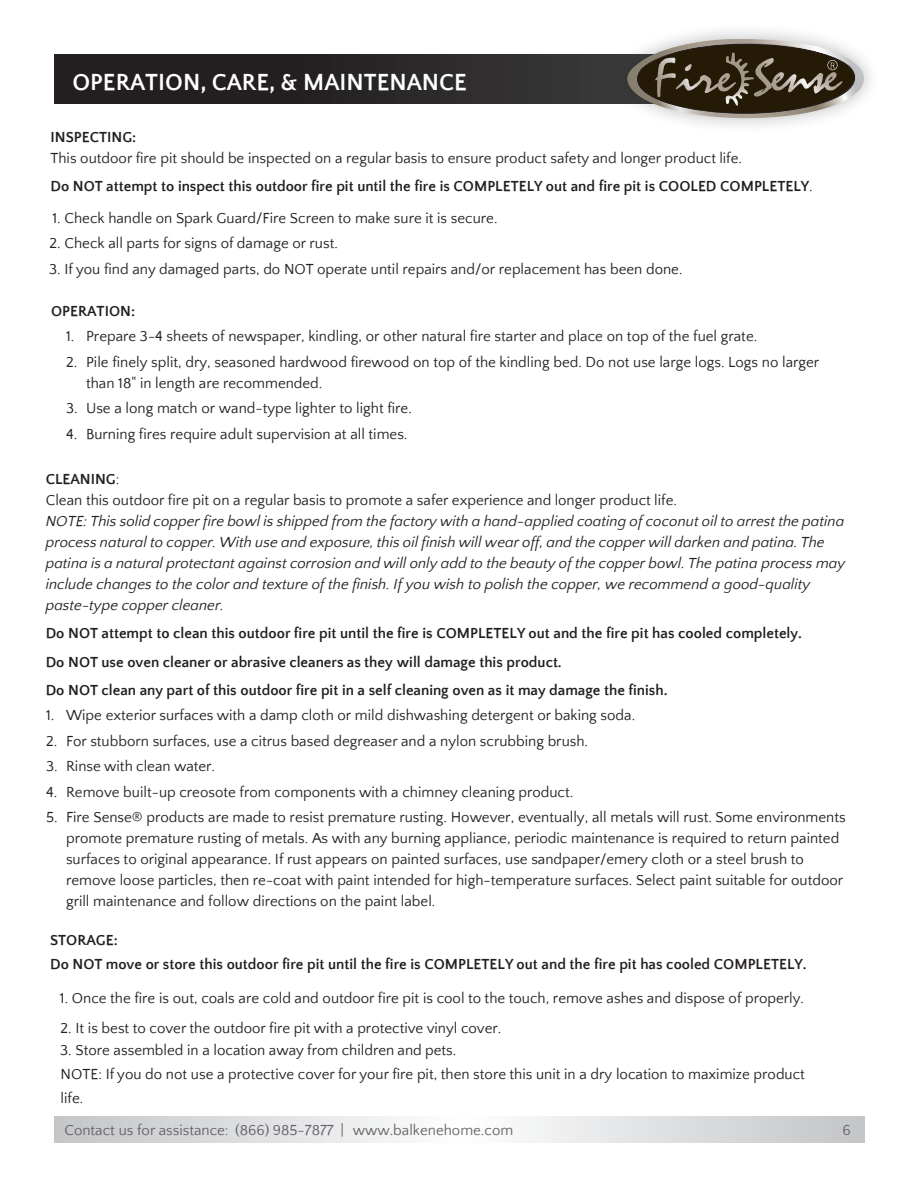
<style>
.page{position:relative;width:918px;height:1188px;background:#fff}
.page>*{position:absolute;margin:0;border:0;box-sizing:border-box;transform-origin:0 0}
.t1{font:700 24px "Quattrocento Sans";color:#fff}
.t2{font:15px/21px "Quattrocento Sans";color:#231f20}
.t3{font:700 15px/28.5px "Quattrocento Sans";color:#231f20}
.t4{font:italic 15px/21px "Quattrocento Sans";color:#231f20}
.t5{font:15px "Quattrocento Sans";color:#636366}
.s1{font-weight:400}
.s2{font-weight:700}
</style>
<div class="page">
<svg style="left:54px;top:54px;width:557px;height:49px;background:#292627"></svg>
<svg style="left:54px;top:1116px;width:811px;height:27px"></svg>
<div style="left:611px;top:22px;width:269px;height:113px;background:#231f20;opacity:.3"></div>
<svg style="left:627px;top:39px;width:237px;height:79px;background:#6f685b"></svg>
<h1 class="t1" style="left:72px;top:70px;width:396px">OPERATION, CARE, &amp; MAINTENANCE</h1>
<p class="t3" style="left:50px;top:123px;width:87px">INSPECTING:</p>
<p class="t3" style="left:50px;top:144px;width:764px"><span class="s1">This outdoor fire pit should be inspected on a regular basis to ensure product safety and longer product life.<br></span>Do NOT attempt to inspect this outdoor fire pit until the fire is COMPLETELY out and fire pit is COOlED COMPlETElY<span class="s1">.</span></p>
<p class="t2" style="left:53px;top:208px;width:447px">1. Check handle on Spark Guard/Fire Screen to make sure it is secure.</p>
<p class="t2" style="left:50px;top:233px;width:290px">2. Check all parts for signs of damage or rust.</p>
<p class="t2" style="left:49px;top:259px;width:635px">3. If you find any damaged parts, do NOT operate until repairs and/or replacement has been done.</p>
<p class="t3" style="left:51px;top:297px;width:86px">OPERATION:</p>
<p class="t2" style="left:66px;top:326px;width:10px">1.</p>
<p class="t2" style="left:86px;top:326px;width:673px">Prepare 3-4 sheets of newspaper, kindling, or other natural fire starter and place on top of the fuel grate.</p>
<p class="t2" style="left:66px;top:352px;width:13px">2.</p>
<p class="t2" style="left:86px;top:352px;width:735px">Pile finely split, dry, seasoned hardwood firewood on top of the kindling bed. Do not use large logs. Logs no larger than 18" in length are recommended.</p>
<p class="t2" style="left:66px;top:398px;width:13px">3.</p>
<p class="t2" style="left:66px;top:424px;width:13px">4.</p>
<p class="t2" style="left:86px;top:396px;width:327px;line-height:25.5px">Use a long match or wand-type lighter to light fire.<br>Burning fires require adult supervision at all times.</p>
<p class="t2" style="left:46px;top:469px;width:633px"><span class="s2">ClEANING</span>:<br>Clean this outdoor fire pit on a regular basis to promote a safer experience and longer product life.</p>
<p class="t4" style="left:46px;top:511px;width:801px">NOTE: This solid copper fire bowl is shipped from the factory with a hand-applied coating of coconut oil to arrest the patina process natural to copper. With use and exposure, this oil finish will wear off, and the copper will darken and patina. The patina is a natural protectant against corrosion and will only add to the beauty of the copper bowl. The patina process may include changes to the color and texture of the finish. If you wish to polish the copper, we recommend a good-quality paste-type copper cleaner.</p>
<p class="t3" style="left:46px;top:619px;width:758px">Do NOT attempt to clean this outdoor fire pit until the fire is COMPLETELY out and the fire pit has cooled completely.<br>Do NOT use oven cleaner or abrasive cleaners as they will damage this product.<br>Do NOT clean any part of this outdoor fire pit in a self cleaning oven as it may damage the finish.</p>
<p class="t2" style="left:46px;top:705px;width:591px">1. Wipe exterior surfaces with a damp cloth or mild dishwashing detergent or baking soda.</p>
<p class="t2" style="left:46px;top:731px;width:544px">2. For stubborn surfaces, use a citrus based degreaser and a nylon scrubbing brush.</p>
<p class="t2" style="left:46px;top:756px;width:171px">3. Rinse with clean water.</p>
<p class="t2" style="left:46px;top:782px;width:529px">4. Remove built-up creosote from components with a chimney cleaning product.</p>
<p class="t2" style="left:66px;top:807px;width:781px;text-indent:-20px">5. Fire Sense® products are made to resist premature rusting. However, eventually, all metals will rust. Some environments promote premature rusting of metals. As with any burning appliance, periodic maintenance is required to return painted surfaces to original appearance. If rust appears on painted surfaces, use sandpaper/emery cloth or a steel brush to remove loose particles, then re-coat with paint intended for high-temperature surfaces. Select paint suitable for outdoor grill maintenance and follow directions on the paint label.</p>
<p class="t3" style="left:50px;top:928px;width:758px;line-height:24px">STORAGE:<br>Do NOT move or store this outdoor fire pit until the fire is COMPLETELY out and the fire pit has cooled COMPLETELY.</p>
<p class="t2" style="left:60px;top:988px;width:746px">1. Once the fire is out, coals are cold and outdoor fire pit is cool to the touch, remove ashes and dispose of properly.</p>
<p class="t2" style="left:61px;top:1018px;width:442px">2. It is best to cover the outdoor fire pit with a protective vinyl cover.</p>
<p class="t2" style="left:60px;top:1039px;width:746px;line-height:24px">3. Store assembled in a location away from children and pets.<br>NOTE: If you do not use a protective cover for your fire pit, then store this unit in a dry location to maximize product life.</p>
<p class="t5" style="left:64px;top:1122px;width:450px">Contact us for assistance: (866) 985-7877 | www.balkenehome.com</p>
<p class="t5" style="left:842px;top:1122px;width:10px">6</p>
</div>
